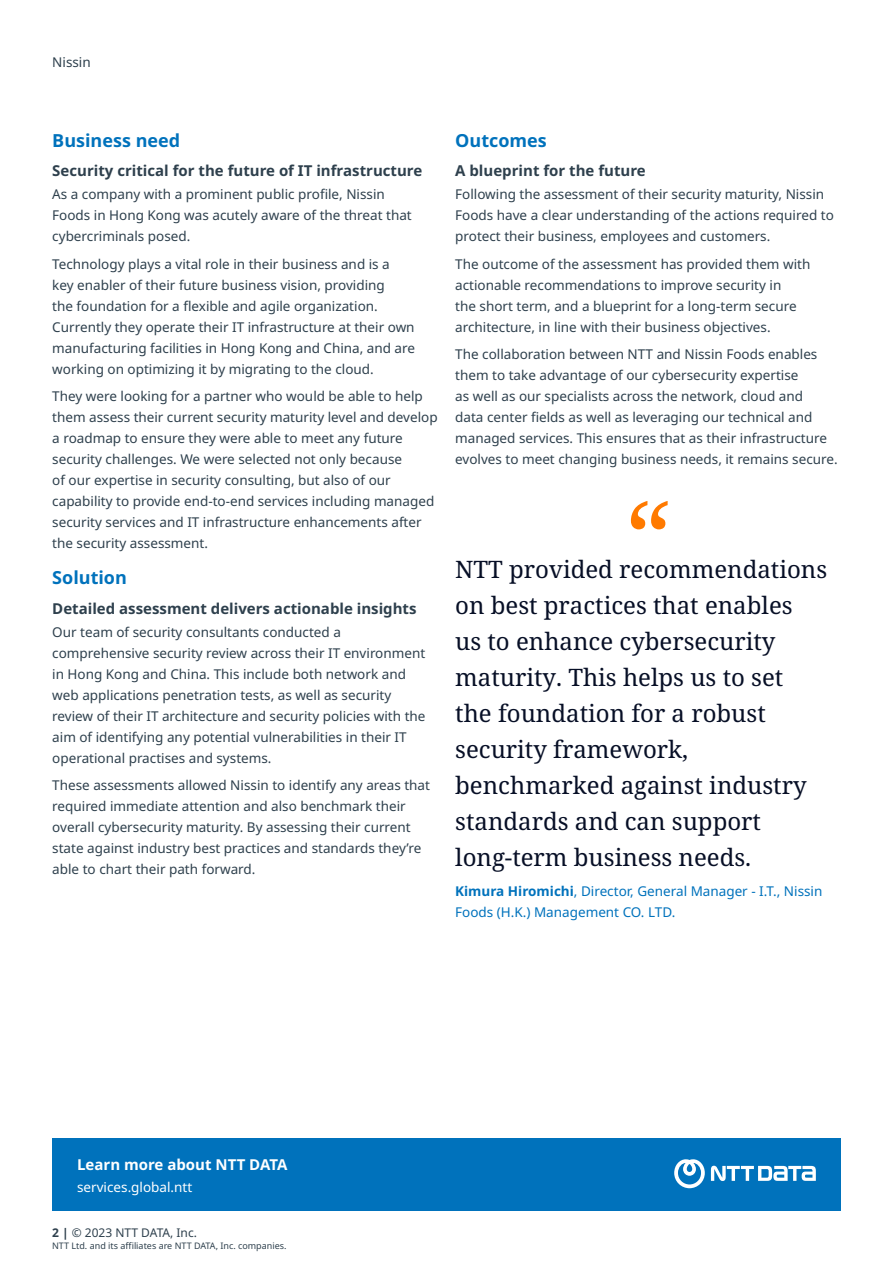
<style>
.page{position:relative;width:893px;height:1263px;background:#fff}
.page>*{position:absolute;margin:0;border:0;box-sizing:border-box;transform-origin:0 0}
.t1{font:24px/36px "Noto Serif";color:#070f26}
.t2{font:700 18px "Noto Sans";color:#0072bc}
.t3{font:700 15px "Noto Sans";color:#2e404d}
.t4{font:700 15px "Noto Sans";color:#fff}
.t5{font:13.5px/21px "Noto Sans";color:#2e404d}
.t6{font:13.5px/21px "Noto Sans";color:#0072bc}
.t7{font:13.5px "Noto Sans";color:#fff}
.t8{font:12px "Noto Sans";color:#2e404d}
.t9{font:9px "Noto Sans";color:#2e404d}
.s1{font-weight:700}
</style>
<div class="page">
<svg style="left:631px;top:501px;width:37px;height:28px"></svg>
<div style="left:52px;top:1138px;width:789px;height:73px;background:#0072bc"></div>
<svg style="left:674px;top:1159px;width:31px;height:29px"></svg>
<svg style="left:711px;top:1166px;width:105px;height:15px"></svg>
<p class="t5" style="left:52px;top:52px;width:40px">Nissin</p>
<h2 class="t2" style="left:52px;top:130px;width:129px">Business need</h2>
<p class="t3" style="left:52px;top:162px;width:371px">Security critical for the future of IT infrastructure</p>
<p class="t5" style="left:52px;top:184px;width:361px">As a company with a prominent public profile, Nissin<br>Foods in Hong Kong was acutely aware of the threat that cybercriminals posed.</p>
<p class="t5" style="left:52px;top:254px;width:364px">Technology plays a vital role in their business and is a<br>key enabler of their future business vision, providing<br>the foundation for a flexible and agile organization.<br>Currently they operate their IT infrastructure at their own manufacturing facilities in Hong Kong and China, and are working on optimizing it by migrating to the cloud.</p>
<p class="t5" style="left:52px;top:386px;width:387px">They were looking for a partner who would be able to help them assess their current security maturity level and develop a roadmap to ensure they were able to meet any future security challenges. We were selected not only because<br>of our expertise in security consulting, but also of our capability to provide end-to-end services including managed security services and IT infrastructure enhancements after the security assessment.</p>
<h2 class="t2" style="left:52px;top:567px;width:76px">Solution</h2>
<p class="t3" style="left:52px;top:600px;width:366px">Detailed assessment delivers actionable insights</p>
<p class="t5" style="left:52px;top:622px;width:375px">Our team of security consultants conducted a comprehensive security review across their IT environment in Hong Kong and China. This include both network and web applications penetration tests, as well as security review of their IT architecture and security policies with the aim of identifying any potential vulnerabilities in their IT operational practises and systems.</p>
<p class="t5" style="left:52px;top:775px;width:379px">These assessments allowed Nissin to identify any areas that required immediate attention and also benchmark their overall cybersecurity maturity. By assessing their current state against industry best practices and standards they’re able to chart their path forward.</p>
<h2 class="t2" style="left:455px;top:130px;width:93px">Outcomes</h2>
<p class="t3" style="left:455px;top:162px;width:192px">A blueprint for the future</p>
<p class="t5" style="left:455px;top:184px;width:380px">Following the assessment of their security maturity, Nissin<br>Foods have a clear understanding of the actions required to protect their business, employees and customers.</p>
<p class="t5" style="left:455px;top:254px;width:357px">The outcome of the assessment has provided them with actionable recommendations to improve security in<br>the short term, and a blueprint for a long-term secure architecture, in line with their business objectives.</p>
<p class="t5" style="left:455px;top:344px;width:384px">The collaboration between NTT and Nissin Foods enables them to take advantage of our cybersecurity expertise<br>as well as our specialists across the network, cloud and<br>data center fields as well as leveraging our technical and managed services. This ensures that as their infrastructure evolves to meet changing business needs, it remains secure.</p>
<p class="t1" style="left:455px;top:552px;width:373px">NTT provided recommendations on best practices that enables<br>us to enhance cybersecurity maturity. This helps us to set<br>the foundation for a robust security framework, benchmarked against industry standards and can support long-term business needs.</p>
<p class="t6" style="left:455px;top:881px;width:369px"><span class="s1">Kimura Hiromichi</span>, Director, General Manager - I.T., Nissin<br>Foods (H.K.) Management CO. LTD.</p>
<p class="t4" style="left:77px;top:1156px;width:212px">Learn more about NTT DATA</p>
<p class="t7" style="left:77px;top:1179px;width:117px">services.global.ntt</p>
<p class="t8" style="left:52px;top:1225px;width:146px"><span class="s1">2 |</span> © 2023 NTT DATA, Inc.</p>
<p class="t9" style="left:52px;top:1240px;width:236px">NTT Ltd. and its affiliates are NTT DATA, Inc. companies.</p>
</div>
